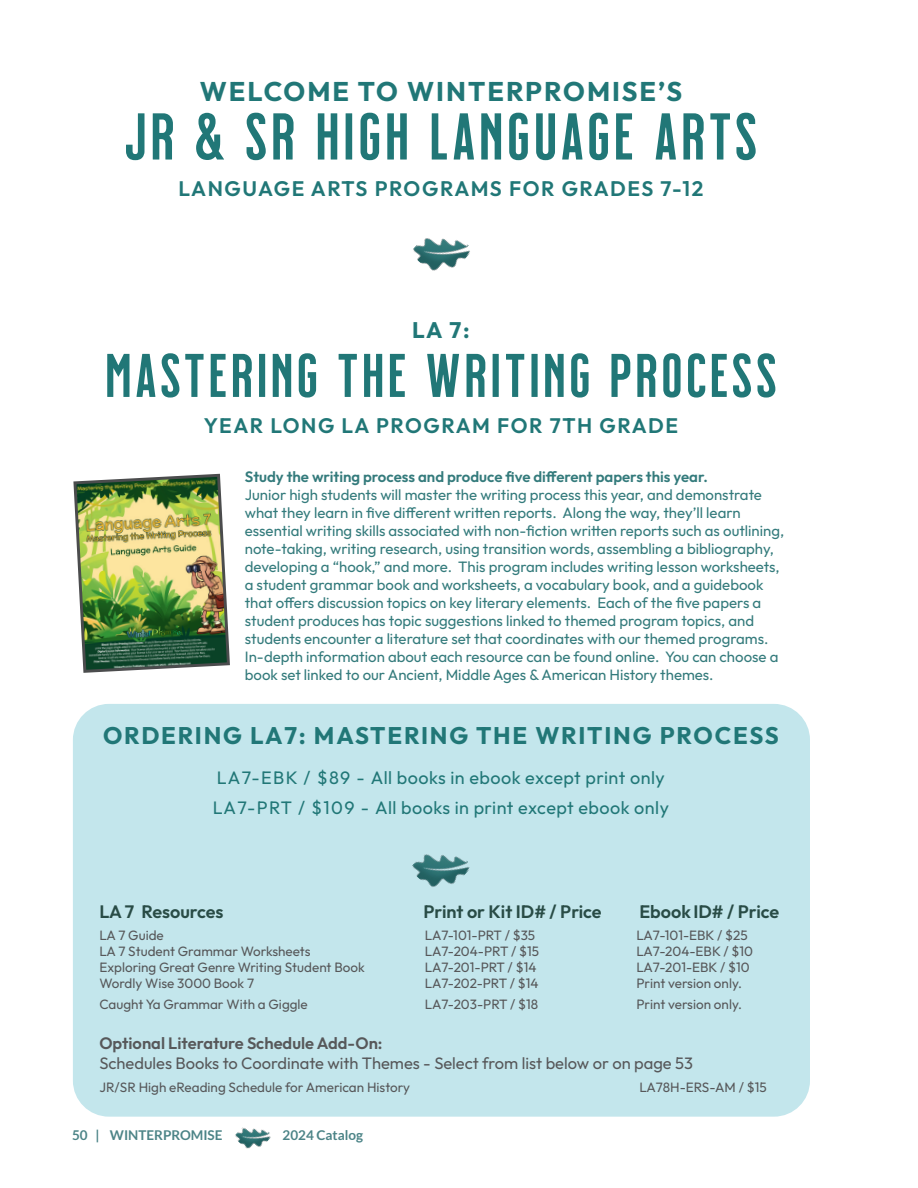
<style>
.page{position:relative;width:918px;height:1188px;background:#fff}
.page>*{position:absolute;margin:0;border:0;box-sizing:border-box;transform-origin:0 0}
.t1{font:66px "Milkstore 02 Clean";letter-spacing:.05em;color:#217777}
.t2{font:61.5px "Milkstore 02 Clean";letter-spacing:.05em;color:#217777}
.t3{font:700 27px "Outfit";letter-spacing:.075em;color:#217777}
.t4{font:700 24px "Outfit";letter-spacing:.075em;color:#217777}
.t5{font:700 22.5px "Outfit";color:#217777}
.t6{font:600 21px "Outfit";letter-spacing:.065em;color:#217777}
.t7{font:18px "Outfit";letter-spacing:.025em;color:#217777}
.t8{font:600 18px "Outfit";color:#294c46}
.t9{font:16.5px "Outfit";color:#57585a}
.t10{font:600 16.5px "Outfit";color:#57585a}
.t11{font:15px/18px "Outfit";color:#347b7c}
.t12{font:600 15px "Outfit";color:#347b7c}
.t13{font:13.5px "Outfit";color:#57585a}
.t14{font:700 13.5px "Lato";color:#4c8487}
</style>
<div class="page">
<img style="left:235px;top:1127px;width:36px;height:22px">
<img style="left:413px;top:238px;width:57px;height:33px">
<div style="left:73px;top:704px;width:737px;height:413px;background:#c3e6ec;border-radius:36px"></div>
<img style="left:412px;top:854px;width:58px;height:33px">
<img style="left:73px;top:473px;width:157px;height:200px">
<p class="t3" style="left:200px;top:74px;width:484px">WELCOME TO WINTERPROMISE’S</p>
<p class="t1" style="left:125px;top:101px;width:634px">JR &amp; SR HIGH LANGUAGE ARTS</p>
<p class="t6" style="left:179px;top:174px;width:526px">LANGUAGE ARTS PROGRAMS FOR GRADES 7-12</p>
<p class="t5" style="left:412px;top:316px;width:59px">LA 7:</p>
<p class="t2" style="left:105px;top:342px;width:674px">MASTERING THE WRITING PROCESS</p>
<p class="t6" style="left:204px;top:412px;width:476px">YEAR LONG LA PROGRAM FOR 7TH GRADE</p>
<p class="t12" style="left:245px;top:467px;width:465px">Study the writing process and produce five different papers this year.</p>
<p class="t11" style="left:245px;top:486px;width:541px">Junior high students will master the writing process this year, and demonstrate what they learn in five different written reports. Along the way, they’ll learn essential writing skills associated with non-fiction written reports such as outlining, note-taking, writing research, using transition words, assembling a bibliography, developing a “hook,” and more. This program includes writing lesson worksheets, a student grammar book and worksheets, a vocabulary book, and a guidebook that offers discussion topics on key literary elements. Each of the five papers a student produces has topic suggestions linked to themed program topics, and students encounter a literature set that coordinates with our themed programs.<br>In-depth information about each resource can be found online. You can choose a book set linked to our Ancient, Middle Ages &amp; American History themes.</p>
<p class="t4" style="left:103px;top:720px;width:677px">ORDERING LA7: MASTERING THE WRITING PROCESS</p>
<p class="t7" style="left:217px;top:766px;width:449px">LA7-EBK / $89 - All books in ebook except print only</p>
<p class="t7" style="left:213px;top:796px;width:458px">LA7-PRT / $109 - All books in print except ebook only</p>
<p class="t8" style="left:99px;top:899px;width:126px">LA 7 Resources</p>
<p class="t8" style="left:423px;top:899px;width:180px">Print or Kit ID# / Price</p>
<p class="t8" style="left:639px;top:899px;width:141px">Ebook ID# / Price</p>
<p class="t13" style="left:99px;top:926px;width:66px">LA 7 Guide</p>
<p class="t13" style="left:425px;top:926px;width:112px">LA7-101-PRT / $35</p>
<p class="t13" style="left:636px;top:926px;width:113px">LA7-101-EBK / $25</p>
<p class="t13" style="left:99px;top:943px;width:213px">LA 7 Student Grammar Worksheets</p>
<p class="t13" style="left:425px;top:943px;width:116px">LA7-204-PRT / $15</p>
<p class="t13" style="left:636px;top:943px;width:118px">LA7-204-EBK / $10</p>
<p class="t13" style="left:99px;top:959px;width:267px">Exploring Great Genre Writing Student Book</p>
<p class="t13" style="left:425px;top:959px;width:113px">LA7-201-PRT / $14</p>
<p class="t13" style="left:636px;top:959px;width:115px">LA7-201-EBK / $10</p>
<p class="t13" style="left:99px;top:975px;width:156px">Wordly Wise 3000 Book 7</p>
<p class="t13" style="left:425px;top:975px;width:115px">LA7-202-PRT / $14</p>
<p class="t13" style="left:636px;top:975px;width:107px">Print version only.</p>
<p class="t13" style="left:99px;top:995px;width:210px">Caught Ya Grammar With a Giggle</p>
<p class="t13" style="left:425px;top:995px;width:115px">LA7-203-PRT / $18</p>
<p class="t13" style="left:636px;top:995px;width:107px">Print version only.</p>
<p class="t10" style="left:99px;top:1032px;width:285px">Optional Literature Schedule Add-On:</p>
<p class="t9" style="left:99px;top:1053px;width:595px">Schedules Books to Coordinate with Themes - Select from list below or on page 53</p>
<p class="t13" style="left:99px;top:1078px;width:312px">JR/SR High eReading Schedule for American History</p>
<p class="t13" style="left:639px;top:1078px;width:129px">LA78H-ERS-AM / $15</p>
<p class="t14" style="left:72px;top:1128px;width:152px">50 | WINTERPROMISE</p>
<p class="t14" style="left:283px;top:1128px;width:82px">2024 Catalog</p>
</div>
